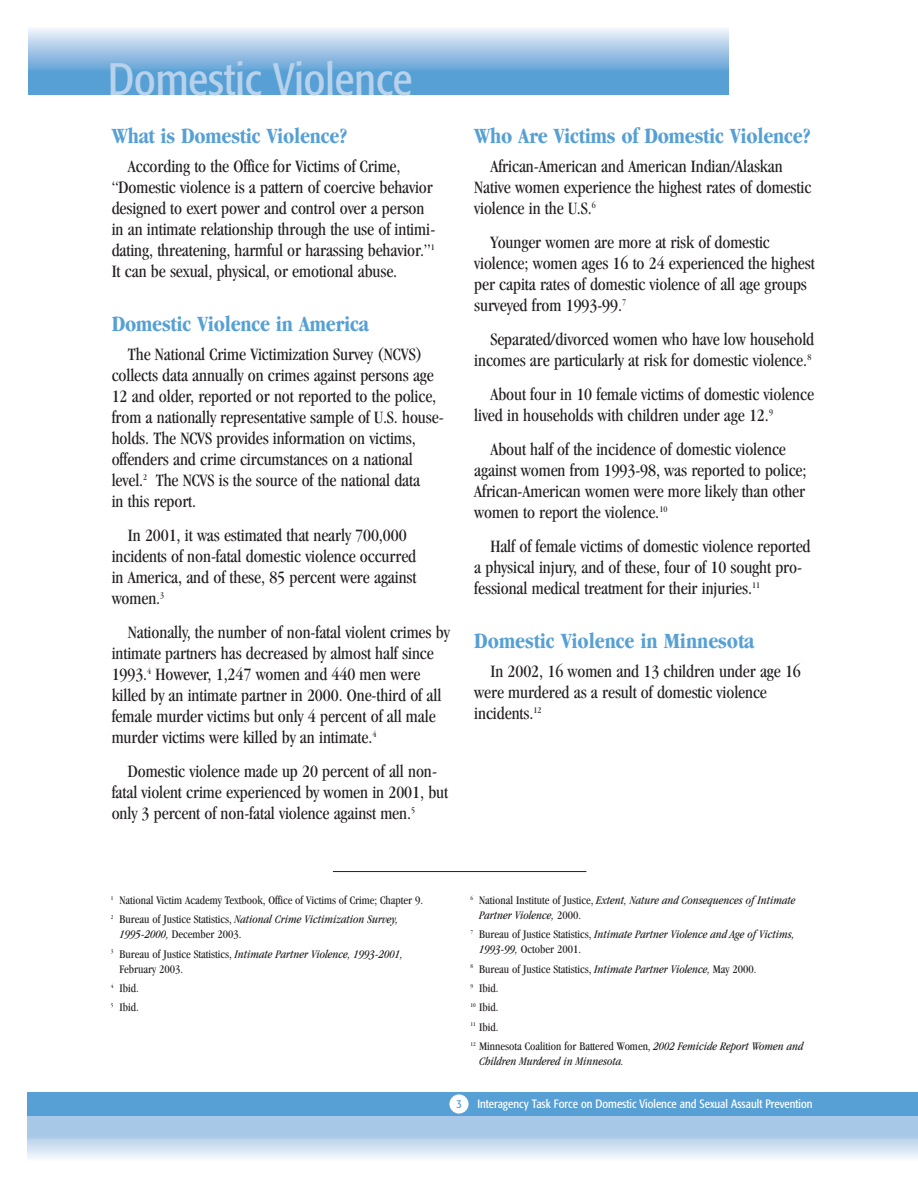
<style>
.page{position:relative;width:918px;height:1188px;background:#fff}
.page>*{position:absolute;margin:0;border:0;box-sizing:border-box;transform-origin:0 0}
.t1{font:condensed 45px "Formata";color:#b8d2ec}
.t2{font:700 condensed 22.5px "Garamond";letter-spacing:-.01em;color:#56a0d5}
.t3{font:condensed 18px/21px "Garamond";letter-spacing:-.005em;color:#231f20}
.t4{font:condensed 12px/19.4px "Garamond";color:#231f20}
.t5{font:italic condensed 12px/15px "Garamond";color:#231f20}
.t6{font:condensed 12px "Formata";color:#fff}
.t7{font:condensed 12px "Formata";color:#56a0d5}
.s1{font-style:italic}
.s2{font-style:normal}
</style>
<div class="page">
<div style="left:28px;top:69px;width:701px;height:25px;background:#56a0d5"></div>
<hr style="left:28px;top:68px;width:701px;height:3px;background:#60a6d7">
<hr style="left:28px;top:66px;width:701px;height:3px;background:#6aa8d9">
<hr style="left:28px;top:64px;width:701px;height:3px;background:#70abda">
<hr style="left:28px;top:62px;width:701px;height:3px;background:#77afdc">
<hr style="left:28px;top:60px;width:701px;height:3px;background:#7eb2dd">
<hr style="left:28px;top:59px;width:701px;height:3px;background:#82b3dd">
<hr style="left:28px;top:58px;width:701px;height:3px;background:#86b5df">
<hr style="left:28px;top:56px;width:701px;height:3px;background:#8bb8e0">
<hr style="left:28px;top:54px;width:701px;height:3px;background:#93bce2">
<hr style="left:28px;top:52px;width:701px;height:3px;background:#99bfe3">
<hr style="left:28px;top:50px;width:701px;height:3px;background:#a1c4e5">
<hr style="left:28px;top:48px;width:701px;height:3px;background:#a6c7e6">
<hr style="left:28px;top:47px;width:701px;height:3px;background:#aac9e8">
<hr style="left:28px;top:45px;width:701px;height:3px;background:#b0ceea">
<hr style="left:28px;top:44px;width:701px;height:3px;background:#b4d0ea">
<hr style="left:28px;top:42px;width:701px;height:3px;background:#bbd4ec">
<hr style="left:28px;top:40px;width:701px;height:3px;background:#c1d8ee">
<hr style="left:28px;top:39px;width:701px;height:3px;background:#c6daf0">
<hr style="left:28px;top:37px;width:701px;height:3px;background:#cddff1">
<hr style="left:28px;top:35px;width:701px;height:3px;background:#d3e3f3">
<hr style="left:28px;top:34px;width:701px;height:3px;background:#d8e6f4">
<hr style="left:28px;top:32px;width:701px;height:3px;background:#dfebf7">
<hr style="left:28px;top:31px;width:701px;height:3px;background:#e4eef8">
<hr style="left:28px;top:29px;width:701px;height:3px;background:#eaf2f9">
<hr style="left:28px;top:28px;width:701px;height:3px;background:#eef4fa">
<hr style="left:28px;top:27px;width:701px;height:3px;background:#f2f6fb">
<hr style="left:28px;top:27px;width:701px;height:2px;background:#f6f9fc">
<div style="left:27px;top:1115px;width:891px;height:24px;background:#a8c8e7"></div>
<hr style="left:27px;top:1136px;width:891px;height:4px;background:#b1ceea">
<hr style="left:27px;top:1139px;width:891px;height:4px;background:#bad3ec">
<hr style="left:27px;top:1141px;width:891px;height:3px;background:#bfd6ed">
<hr style="left:27px;top:1143px;width:891px;height:3px;background:#c6daf0">
<hr style="left:27px;top:1145px;width:891px;height:3px;background:#cddff1">
<hr style="left:27px;top:1147px;width:891px;height:3px;background:#d2e2f2">
<hr style="left:27px;top:1149px;width:891px;height:3px;background:#d9e7f4">
<hr style="left:27px;top:1151px;width:891px;height:3px;background:#e0ecf7">
<hr style="left:27px;top:1152px;width:891px;height:3px;background:#e4eef8">
<hr style="left:27px;top:1154px;width:891px;height:3px;background:#eaf2f9">
<hr style="left:27px;top:1156px;width:891px;height:4px;background:#f1f6fb">
<hr style="left:27px;top:1158px;width:891px;height:2px;background:#f9fbfd">
<div style="left:27px;top:1093px;width:891px;height:23px;background:#56a0d5"></div>
<div style="left:449px;top:1094px;width:20px;height:20px;background:#fff;border-radius:50%"></div>
<hr style="left:333px;top:871px;width:253px;height:1px;background:#231f20">
<h1 class="t1" style="left:108px;top:60px;width:306px">Domestic Violence</h1>
<p class="t2" style="left:112px;top:127px;width:238px">What is Domestic Violence?</p>
<p class="t3" style="left:112px;top:158px;width:325px;text-indent:16px">According to the Office for Victims of Crime, “Domestic violence is a pattern of coercive behavior designed to exert power and control over a person in an intimate relationship through the use of intimi&shy;dating, threatening, harmful or harassing behavior.”<sup>1<br></sup>It can be sexual, physical, or emotional abuse.</p>
<p class="t2" style="left:112px;top:315px;width:259px">Domestic Violence in America</p>
<p class="t3" style="left:112px;top:346px;width:334px;text-indent:16px">The National Crime Victimization Survey (NCVS) collects data annually on crimes against persons age 12 and older, reported or not reported to the police, from a nationally representative sample of U.S. house&shy;holds. The NCVS provides information on victims, offenders and crime circumstances on a national level.<sup>2</sup> The NCVS is the source of the national data<br>in this report.</p>
<p class="t3" style="left:112px;top:527px;width:306px;text-indent:16px">In 2001, it was estimated that nearly 700,000 incidents of non-fatal domestic violence occurred in America, and of these, 85 percent were against women.<sup>3</sup></p>
<p class="t3" style="left:112px;top:623px;width:339px;text-indent:16px">Nationally, the number of non-fatal violent crimes by intimate partners has decreased by almost half since 1993.<sup>4</sup> However, 1,247 women and 440 men were killed by an intimate partner in 2000. One-third of all female murder victims but only 4 percent of all male murder victims were killed by an intimate.<sup>4</sup></p>
<p class="t3" style="left:112px;top:762px;width:338px;text-indent:16px">Domestic violence made up 20 percent of all non&shy;fatal violent crime experienced by women in 2001, but only 3 percent of non-fatal violence against men.<sup>5</sup></p>
<p class="t2" style="left:474px;top:127px;width:338px">Who Are Victims of Domestic Violence?</p>
<p class="t3" style="left:474px;top:158px;width:339px;text-indent:16px">African-American and American Indian/Alaskan<br>Native women experience the highest rates of domestic violence in the U.S.<sup>6</sup></p>
<p class="t3" style="left:474px;top:233px;width:342px;text-indent:16px">Younger women are more at risk of domestic violence; women ages 16 to 24 experienced the highest per capita rates of domestic violence of all age groups surveyed from 1993-99.<sup>7</sup></p>
<p class="t3" style="left:474px;top:330px;width:341px;text-align:right">Separated/divorced women who have low household incomes are particularly at risk for domestic violence.<sup>8</sup></p>
<p class="t3" style="left:474px;top:385px;width:341px;text-indent:16px">About four in 10 female victims of domestic violence lived in households with children under age 12.<sup>9</sup></p>
<p class="t3" style="left:474px;top:440px;width:334px;text-indent:16px">About half of the incidence of domestic violence against women from 1993-98, was reported to police; African-American women were more likely than other women to report the violence.<sup>10</sup></p>
<p class="t3" style="left:474px;top:537px;width:338px;text-indent:16px">Half of female victims of domestic violence reported a physical injury, and of these, four of 10 sought pro&shy;fessional medical treatment for their injuries.<sup>11</sup></p>
<p class="t2" style="left:474px;top:632px;width:281px">Domestic Violence in Minnesota</p>
<p class="t3" style="left:474px;top:662px;width:328px;text-indent:16px">In 2002, 16 women and 13 children under age 16 were murdered as a result of domestic violence incidents.<sup>12</sup></p>
<p class="t4" style="left:111px;top:891px;width:314px"><sup>1</sup> National Victim Academy Textbook, Office of Victims of Crime; Chapter 9.<br><sup>2</sup> Bureau of Justice Statistics, <span class="s1">National Crime Victimization Survey,</span></p>
<p class="t5" style="left:111px;top:926px;width:293px;line-height:19.4px;text-indent:9px">1995-2000, <span class="s2">December 2003.<br></span><sup>3</sup> <span class="s2">Bureau of Justice Statistics,</span> Intimate Partner Violence, 1993-2001,</p>
<p class="t4" style="left:111px;top:960px;width:74px;text-indent:9px">February 2003.<br><sup>4</sup> Ibid.<br><sup>5</sup> Ibid.</p>
<p class="t5" style="left:479px;top:894px;width:318px;text-indent:-9px"><sup>6</sup> <span class="s2">National Institute of Justice,</span> Extent, Nature and Consequences of Intimate<br>Partner Violence, <span class="s2">2000.</span></p>
<p class="t5" style="left:479px;top:928px;width:317px;text-indent:-9px"><sup>7</sup> <span class="s2">Bureau of Justice Statistics,</span> Intimate Partner Violence and Age of Victims,<br>1993-99, <span class="s2">October 2001.</span></p>
<p class="t4" style="left:470px;top:960px;width:334px"><sup>8</sup> Bureau of Justice Statistics, <span class="s1">Intimate Partner Violence,</span> May 2000.<br><sup>9</sup> Ibid.<br><sup>10</sup> Ibid.<br><sup>11</sup> Ibid.<br><sup>12</sup> Minnesota Coalition for Battered Women, <span class="s1">2002 Femicide Report Women and</span></p>
<p class="t5" style="left:479px;top:1055px;width:146px">Children Murdered in Minnesota.</p>
<p class="t7" style="left:456px;top:1099px;width:7px">3</p>
<p class="t6" style="left:477px;top:1099px;width:337px">Interagency Task Force on Domestic Violence and Sexual Assault Prevention</p>
</div>
